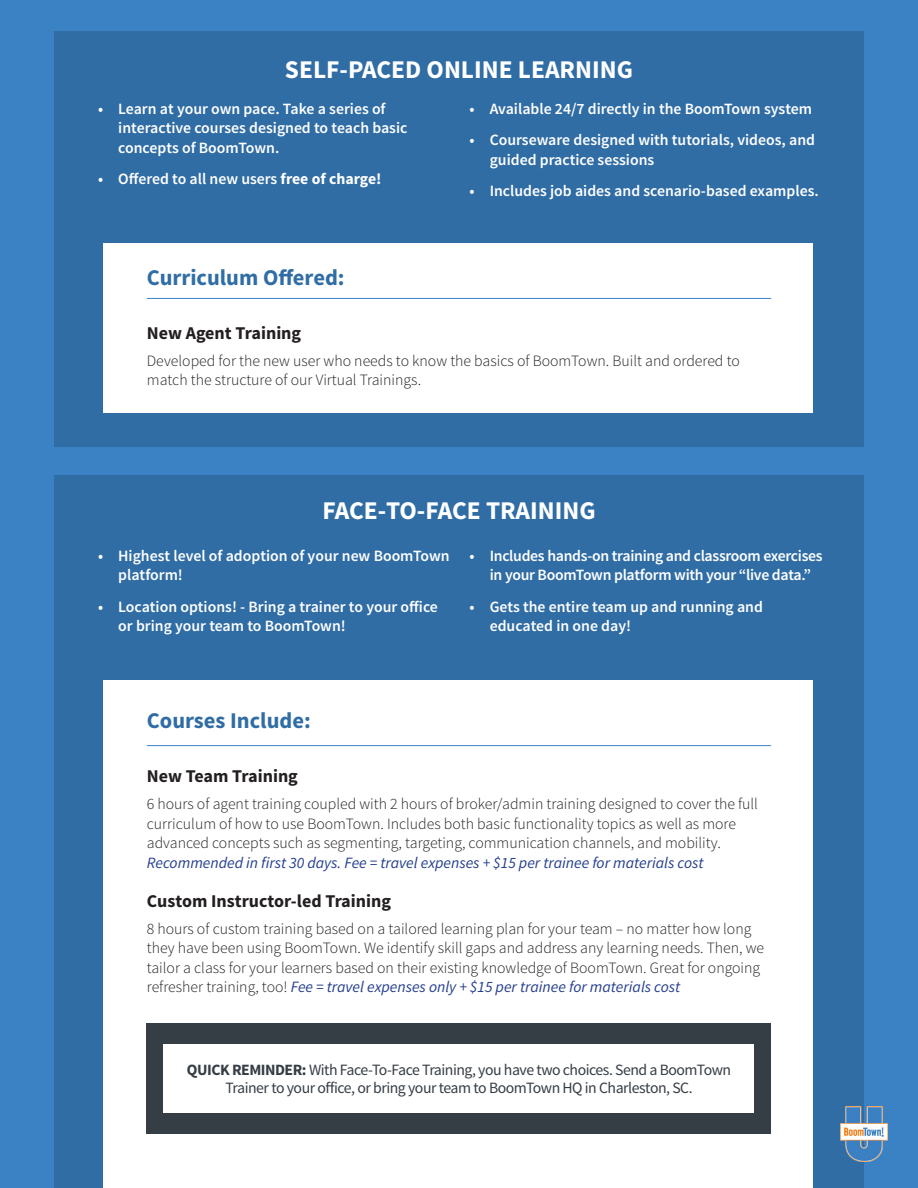
<style>
.page{position:relative;width:918px;height:1188px;background:#3b82c4}
.page>*{position:absolute;margin:0;border:0;box-sizing:border-box;transform-origin:0 0}
.t1{font:700 25.5px "Source Sans Pro";color:#fff}
.t2{font:700 22.5px "Source Sans Pro";color:#306da5}
.t3{font:700 18px "Source Sans Pro";color:#231f20}
.t4{font:300 15.75px/19.5px "Source Sans Pro";color:#231f20}
.t5{font:600 15.75px/19.5px "Source Sans Pro";color:#fff}
.t6{font:15.75px/18.9px "Source Sans Pro";letter-spacing:-.03em;color:#353d45;text-align:center}
.t7{font:600 15.75px/19.5px "Source Sans Pro";letter-spacing:-.02em;color:#fff;text-align:center}
.t8{font:italic 15.75px "Source Sans Pro";color:#253f8e}
.s1{font-weight:700}
.s2{font-weight:400;font-style:italic;color:#253f8e}
</style>
<div class="page">
<div style="left:54px;top:31px;width:810px;height:416px;background:#306da5"></div>
<div style="left:54px;top:475px;width:810px;height:713px;background:#306da5"></div>
<div style="left:103px;top:243px;width:710px;height:170px;background:#fff"></div>
<div style="left:103px;top:680px;width:710px;height:508px;background:#fff"></div>
<hr style="left:147px;top:298px;width:624px;height:1px;background:#3b82c4">
<hr style="left:147px;top:745px;width:624px;height:1px;background:#3b82c4">
<img style="left:840px;top:1107px;width:48px;height:54px">
<div style="left:147px;top:1023px;width:624px;height:111px;background:#353d45"></div>
<div style="left:164px;top:1045px;width:590px;height:68px;background:#fff"></div>
<p class="t1" style="left:285px;top:53px;width:350px">SELF-PACED ONLINE LEARNING</p>
<p class="t5" style="left:118px;top:99px;width:291px;text-indent:-20px">• Learn at your own pace. Take a series of interactive courses designed to teach basic concepts of BoomTown.</p>
<p class="t5" style="left:98px;top:170px;width:285px">• Offered to all new users <span class="s1">free of charge!</span></p>
<p class="t2" style="left:147px;top:263px;width:199px">Curriculum Offered:</p>
<p class="t5" style="left:470px;top:99px;width:344px">• Available 24/7 directly in the BoomTown system</p>
<p class="t5" style="left:490px;top:131px;width:327px;text-indent:-20px">• Courseware designed with tutorials, videos, and guided practice sessions</p>
<p class="t5" style="left:470px;top:182px;width:351px">• Includes job aides and scenario-based examples.</p>
<p class="t3" style="left:147px;top:321px;width:156px">New Agent Training</p>
<p class="t4" style="left:147px;top:351px;width:594px">Developed for the new user who needs to know the basics of BoomTown. Built and ordered to match the structure of our Virtual Trainings.</p>
<p class="t1" style="left:322px;top:494px;width:275px">FACE-TO-FACE TRAINING</p>
<p class="t5" style="left:118px;top:546px;width:333px;text-indent:-20px">• Highest level of adoption of your new BoomTown platform!</p>
<p class="t5" style="left:118px;top:597px;width:321px;text-indent:-20px">• Location options! - Bring a trainer to your office or bring your team to BoomTown!</p>
<p class="t7" style="left:470px;top:546px;width:355px">• Includes hands-on training and classroom exercises in your BoomTown platform with your “live data.”</p>
<p class="t5" style="left:490px;top:597px;width:275px;text-indent:-20px">• Gets the entire team up and running and educated in one day!</p>
<p class="t2" style="left:147px;top:706px;width:165px">Courses Include:</p>
<p class="t3" style="left:147px;top:765px;width:153px">New Team Training</p>
<p class="t4" style="left:147px;top:794px;width:613px">6 hours of agent training coupled with 2 hours of broker/admin training designed to cover the full curriculum of how to use BoomTown. Includes both basic functionality topics as well as more advanced concepts such as segmenting, targeting, communication channels, and mobility.</p>
<p class="t8" style="left:147px;top:853px;width:558px">Recommended in first 30 days. Fee = travel expenses + $15 per trainee for materials cost</p>
<p class="t3" style="left:147px;top:889px;width:246px">Custom Instructor-led Training</p>
<p class="t4" style="left:147px;top:919px;width:619px">8 hours of custom training based on a tailored learning plan for your team – no matter how long they have been using BoomTown. We identify skill gaps and address any learning needs. Then, we tailor a class for your learners based on their existing knowledge of BoomTown. Great for ongoing refresher training, too! <span class="s2">Fee = travel expenses only + $15 per trainee for materials cost</span></p>
<p class="t6" style="left:187px;top:1060px;width:546px"><span class="s1">QUICK REMINDER:</span> With Face-To-Face Training, you have two choices. Send a BoomTown<br>Trainer to your office, or bring your team to BoomTown HQ in Charleston, SC.</p>
</div>
